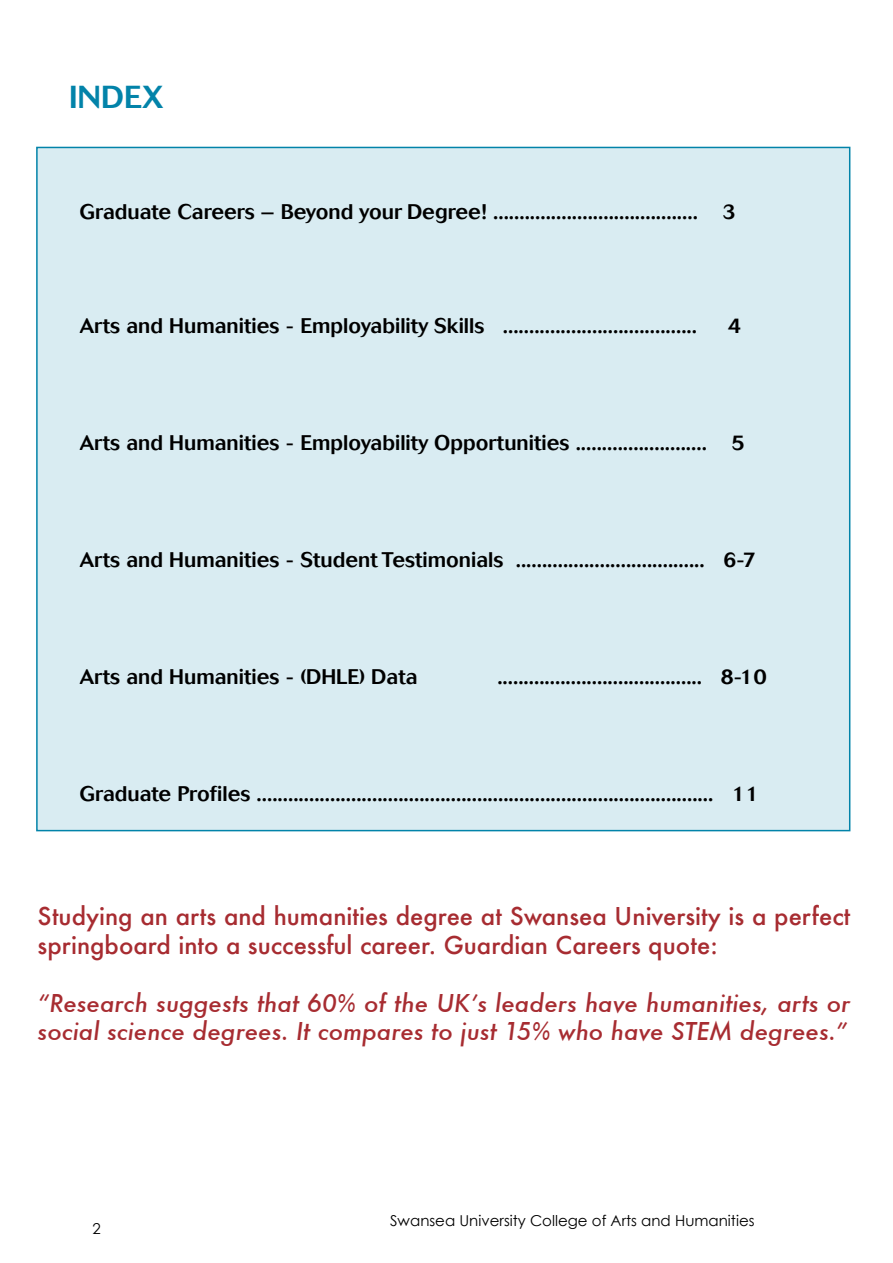
<style>
.page{position:relative;width:893px;height:1263px;background:#fff}
.page>*{position:absolute;margin:0;border:0;box-sizing:border-box;transform-origin:0 0}
.t1{font:500 31.5px "Cosmos BQ";color:#0283a9}
.t2{font:italic 500 24px/28.8px "Futura";color:#a72c31}
.t3{font:500 24px/28.8px "Futura";color:#a72c31}
.t4{font:500 21px "Cosmos BQ";color:#000}
.t5{font:15px "Century Gothic";color:#000}
</style>
<div class="page">
<div style="left:36px;top:147px;width:814px;height:684px;background:#d9ecf2;border:2px solid #0283a9"></div>
<h1 class="t1" style="left:69px;top:78px;width:96px">INDEX</h1>
<p class="t4" style="left:79px;top:199px;width:658px">Graduate Careers – Beyond your Degree! ....................................... 3</p>
<p class="t4" style="left:79px;top:314px;width:619px">Arts and Humanities - Employability Skills .....................................</p>
<p class="t4" style="left:728px;top:314px;width:15px">4</p>
<p class="t4" style="left:79px;top:431px;width:667px">Arts and Humanities - Employability Opportunities ......................... 5</p>
<p class="t4" style="left:79px;top:548px;width:678px">Arts and Humanities - Student Testimonials .................................... 6-7</p>
<p class="t4" style="left:79px;top:665px;width:340px">Arts and Humanities - (DHLE) Data</p>
<p class="t4" style="left:497px;top:665px;width:271px">....................................... 8-10</p>
<p class="t4" style="left:79px;top:782px;width:681px">Graduate Profiles ....................................................................................... 11</p>
<p class="t3" style="left:38px;top:901px;width:814px">Studying an arts and humanities degree at Swansea University is a perfect springboard into a successful career. Guardian Careers quote:</p>
<p class="t2" style="left:38px;top:988px;width:814px">“Research suggests that 60% of the UK’s leaders have humanities, arts or social science degrees. It compares to just 15% who have STEM degrees.”</p>
<p class="t5" style="left:92px;top:1219px;width:10px">2</p>
<p class="t5" style="left:390px;top:1211px;width:366px">Swansea University College of Arts and Humanities</p>
</div>
